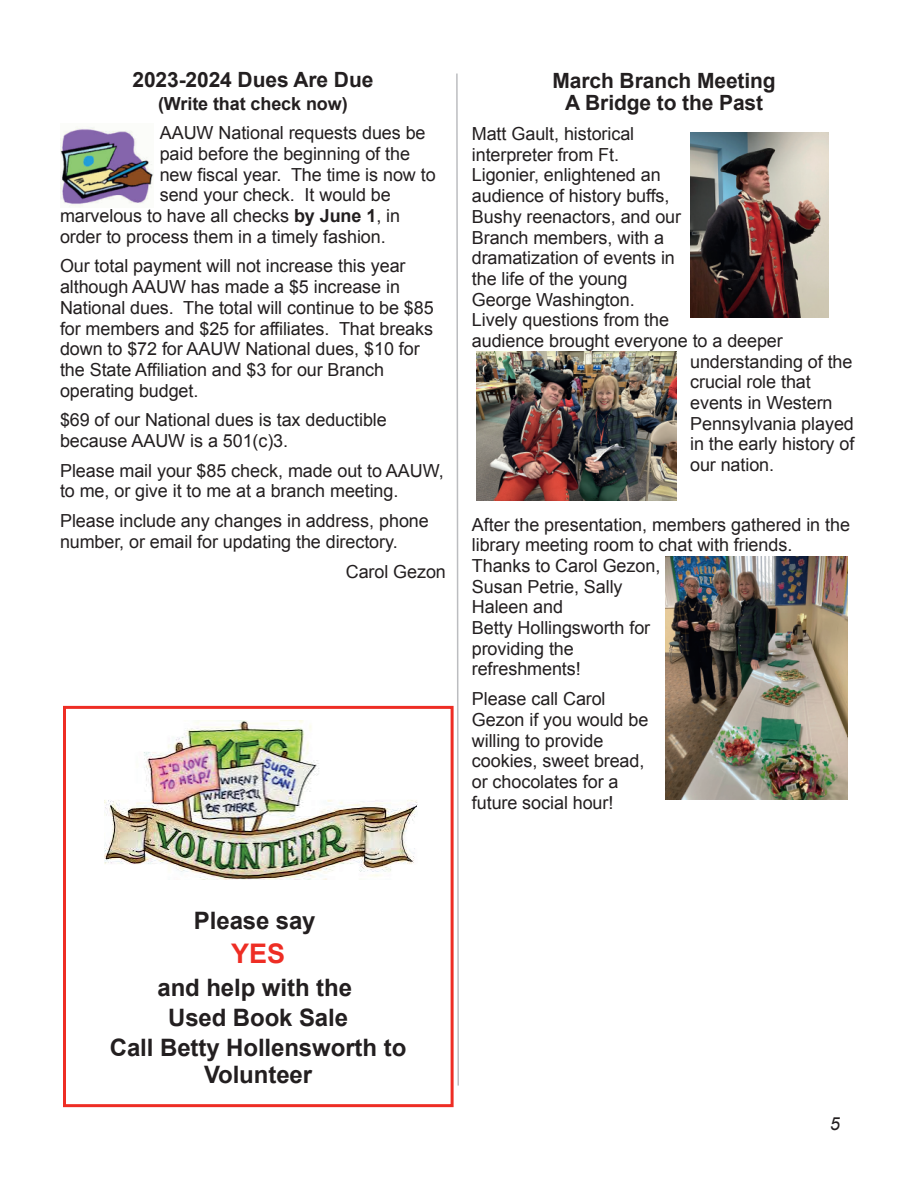
<style>
.page{position:relative;width:918px;height:1188px;background:#fff}
.page>*{position:absolute;margin:0;border:0;box-sizing:border-box;transform-origin:0 0}
.t1{font:700 27px "Arial";color:#ee2d24}
.t2{font:700 24px/30px "Arial";letter-spacing:-.005em;color:#231f20;text-align:center}
.t3{font:700 21px/22.5px "Arial";letter-spacing:-.005em;color:#231f20;text-align:center}
.t4{font:18px/20.7px "Arial";letter-spacing:-.005em;color:#231f20}
.t5{font:700 18px "Arial";letter-spacing:-.005em;color:#231f20}
.t6{font:italic 18px "Arial";color:#231f20}
.s1{font-weight:700}
</style>
<div class="page">
<svg style="left:456px;top:73px;width:3px;height:1013px"></svg>
<img style="left:60px;top:127px;width:94px;height:80px">
<img style="left:690px;top:133px;width:139px;height:185px">
<img style="left:665px;top:557px;width:182px;height:242px">
<img style="left:104px;top:720px;width:314px;height:159px">
<div style="left:63px;top:706px;width:391px;height:401px;border:3px solid #ee2d24"></div>
<img style="left:476px;top:351px;width:200px;height:150px">
<p class="t3" style="left:133px;top:69px;width:242px">2023-2024 Dues Are Due</p>
<p class="t5" style="left:158px;top:93px;width:191px">(Write that check now)</p>
<p class="t4" style="left:160px;top:123px;width:267px">AAUW National requests dues be</p>
<p class="t4" style="left:160px;top:143px;width:252px">paid before the beginning of the</p>
<p class="t4" style="left:160px;top:164px;width:277px">new fiscal year. The time is now to</p>
<p class="t4" style="left:160px;top:185px;width:233px">send your check. It would be</p>
<p class="t4" style="left:60px;top:205px;width:342px">marvelous to have all checks <span class="s1">by June 1</span>, in</p>
<p class="t4" style="left:60px;top:226px;width:327px">order to process them in a timely fashion.</p>
<p class="t4" style="left:60px;top:256px;width:375px">Our total payment will not increase this year although AAUW has made a $5 increase in National dues. The total will continue to be $85 for members and $25 for affiliates. That breaks down to $72 for AAUW National dues, $10 for the State Affiliation and $3 for our Branch operating budget.</p>
<p class="t4" style="left:60px;top:410px;width:328px">$69 of our National dues is tax deductible because AAUW is a 501(c)3.</p>
<p class="t4" style="left:60px;top:460px;width:385px">Please mail your $85 check, made out to AAUW, to me, or give it to me at a branch meeting.</p>
<p class="t4" style="left:60px;top:511px;width:370px">Please include any changes in address, phone number, or email for updating the directory.</p>
<p class="t4" style="left:346px;top:561px;width:102px">Carol Gezon</p>
<p class="t3" style="left:552px;top:69px;width:225px">March Branch Meeting<br>A Bridge to the Past</p>
<p class="t4" style="left:472px;top:123px;width:164px">Matt Gault, historical</p>
<p class="t4" style="left:472px;top:144px;width:149px">interpreter from Ft.</p>
<p class="t4" style="left:472px;top:165px;width:190px">Ligonier, enlightened an</p>
<p class="t4" style="left:472px;top:186px;width:199px">audience of history buffs,</p>
<p class="t4" style="left:472px;top:206px;width:211px">Bushy reenactors, and our</p>
<p class="t4" style="left:472px;top:227px;width:194px">Branch members, with a</p>
<p class="t4" style="left:472px;top:248px;width:205px">dramatization of events in</p>
<p class="t4" style="left:472px;top:268px;width:157px">the life of the young</p>
<p class="t4" style="left:472px;top:289px;width:164px">George Washington.</p>
<p class="t4" style="left:472px;top:310px;width:199px">Lively questions from the</p>
<p class="t4" style="left:472px;top:330px;width:312px">audience brought everyone to a deeper</p>
<p class="t4" style="left:690px;top:351px;width:164px">understanding of the</p>
<p class="t4" style="left:690px;top:372px;width:122px">crucial role that</p>
<p class="t4" style="left:690px;top:392px;width:144px">events in Western</p>
<p class="t4" style="left:690px;top:413px;width:165px">Pennsylvania played</p>
<p class="t4" style="left:690px;top:434px;width:166px">in the early history of</p>
<p class="t4" style="left:690px;top:455px;width:86px">our nation.</p>
<p class="t4" style="left:472px;top:514px;width:380px">After the presentation, members gathered in the library meeting room to chat with friends.<br>Thanks to Carol Gezon,<br>Susan Petrie, Sally<br>Haleen and<br>Betty Hollingsworth for<br>providing the<br>refreshments!</p>
<p class="t4" style="left:472px;top:689px;width:178px">Please call Carol<br>Gezon if you would be willing to provide cookies, sweet bread, or chocolates for a future social hour!</p>
<h2 class="t2" style="left:194px;top:905px;width:123px">Please say</h2>
<h1 class="t1" style="left:231px;top:939px;width:55px">YES</h1>
<h2 class="t2" style="left:110px;top:973px;width:298px">and help with the<br>Used Book Sale<br>Call Betty Hollensworth to</h2>
<h2 class="t2" style="left:204px;top:1060px;width:110px">Volunteer</h2>
<p class="t6" style="left:830px;top:1114px;width:12px">5</p>
</div>
